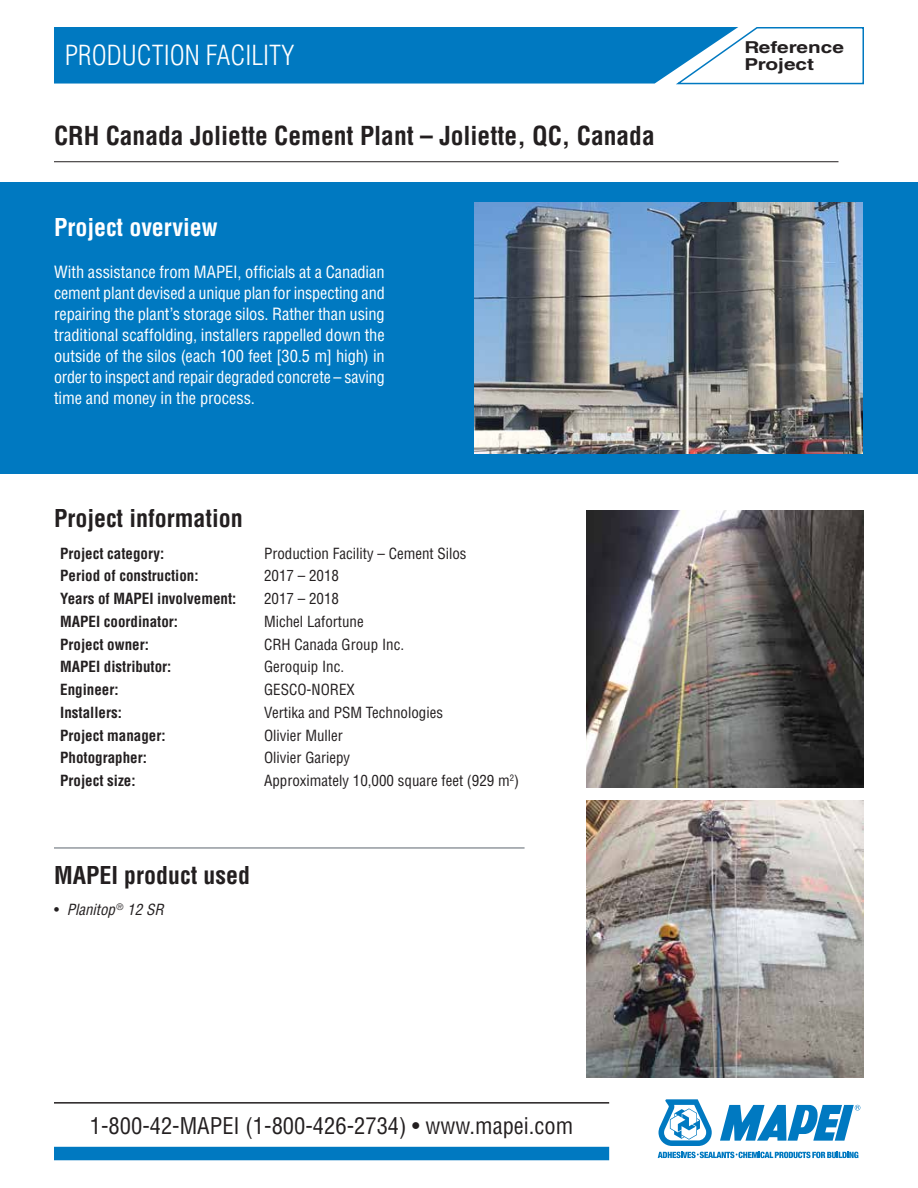
<style>
.page{position:relative;width:918px;height:1188px;background:#fff}
.page>*{position:absolute;margin:0;border:0;box-sizing:border-box;transform-origin:0 0}
.t1{font:300 condensed 27px "Helvetica LT Std";color:#fff}
.t2{font:700 condensed 25.5px "Helvetica LT Std";color:#231f20}
.t3{font:700 condensed 24px "Helvetica LT Std";color:#231f20}
.t4{font:700 condensed 24px "Helvetica LT Std";color:#fff}
.t5{font:condensed 22.5px "Helvetica LT Std";color:#231f20}
.t6{font:condensed 16.5px/21px "Helvetica LT Std";letter-spacing:-.005em;color:#fff;text-align:justify}
.t7{font:700 16.5px/17.2px "Helvetica LT Std";color:#231f20;scale:1.27 1}
.t8{font:condensed 15px "Helvetica LT Std";color:#231f20}
.t9{font:700 condensed 15px "Helvetica LT Std";color:#231f20}
.t10{font:italic condensed 15px "Helvetica LT Std";color:#231f20}
.s1{font-style:normal}
</style>
<div class="page">
<div style="left:0;top:182px;width:918px;height:291px;background:#0079c1"></div>
<hr style="left:54px;top:161px;width:784px;height:1px;background:#231f20">
<hr style="left:54px;top:848px;width:471px;height:1px;background:#5d666f">
<svg style="left:54px;top:27px;width:810px;height:58px"></svg>
<hr style="left:54px;top:1102px;width:555px;height:2px;background:#231f20">
<div style="left:54px;top:1147px;width:555px;height:13px;background:#0079c1"></div>
<svg style="left:658px;top:1152px;width:200px;height:6px"></svg>
<svg style="left:659px;top:1099px;width:53px;height:47px"></svg>
<svg style="left:720px;top:1105px;width:140px;height:36px"></svg>
<img style="left:474px;top:202px;width:389px;height:251px">
<img style="left:586px;top:510px;width:278px;height:277px">
<img style="left:586px;top:801px;width:278px;height:277px">
<h1 class="t1" style="left:65px;top:38px;width:232px">PRODUCTION FACILITY</h1>
<h2 class="t2" style="left:54px;top:120px;width:602px">CRH Canada Joliette Cement Plant – Joliette, QC, Canada</h2>
<h3 class="t4" style="left:54px;top:212px;width:165px">Project overview</h3>
<p class="t6" style="left:54px;top:262px;width:332px">With assistance from MAPEI, officials at a Canadian cement plant devised a unique plan for inspecting and repairing the plant’s storage silos. Rather than using traditional scaffolding, installers rappelled down the outside of the silos (each 100 feet [30.5 m] high) in order to inspect and repair degraded concrete – saving time and money in the process.</p>
<h3 class="t3" style="left:54px;top:504px;width:190px">Project information</h3>
<p class="t9" style="left:60px;top:544px;width:106px">Project category:</p>
<p class="t8" style="left:264px;top:544px;width:204px">Production Facility – Cement Silos</p>
<p class="t9" style="left:60px;top:566px;width:140px">Period of construction:</p>
<p class="t8" style="left:264px;top:566px;width:76px">2017 – 2018</p>
<p class="t9" style="left:60px;top:589px;width:178px">Years of MAPEI involvement:</p>
<p class="t8" style="left:264px;top:589px;width:76px">2017 – 2018</p>
<p class="t9" style="left:60px;top:612px;width:119px">MAPEI coordinator:</p>
<p class="t8" style="left:264px;top:612px;width:101px">Michel Lafortune</p>
<p class="t9" style="left:60px;top:635px;width:90px">Project owner:</p>
<p class="t8" style="left:264px;top:635px;width:141px">CRH Canada Group Inc.</p>
<p class="t9" style="left:60px;top:657px;width:113px">MAPEI distributor:</p>
<p class="t8" style="left:264px;top:658px;width:81px">Geroquip Inc.</p>
<p class="t9" style="left:60px;top:680px;width:60px">Engineer:</p>
<p class="t8" style="left:264px;top:680px;width:92px">GESCO-NOREX</p>
<p class="t9" style="left:60px;top:703px;width:63px">Installers:</p>
<p class="t8" style="left:264px;top:703px;width:180px">Vertika and PSM Technologies</p>
<p class="t9" style="left:60px;top:726px;width:107px">Project manager:</p>
<p class="t8" style="left:264px;top:726px;width:80px">Olivier Muller</p>
<p class="t9" style="left:60px;top:749px;width:88px">Photographer:</p>
<p class="t8" style="left:264px;top:749px;width:88px">Olivier Gariepy</p>
<p class="t9" style="left:60px;top:771px;width:77px">Project size:</p>
<p class="t8" style="left:264px;top:771px;width:257px">Approximately 10,000 square feet (929 m<sup>2</sup>)</p>
<h3 class="t3" style="left:54px;top:861px;width:198px">MAPEI product used</h3>
<p class="t10" style="left:54px;top:900px;width:111px"><span class="s1">•</span> Planitop <sup>®</sup> 12 SR</p>
<h3 class="t5" style="left:90px;top:1112px;width:485px">1-800-42-MAPEI (1-800-426-2734) • www.mapei.com</h3>
<p class="t7" style="left:744px;top:38px;width:80px">Reference<br>Project</p>
</div>
